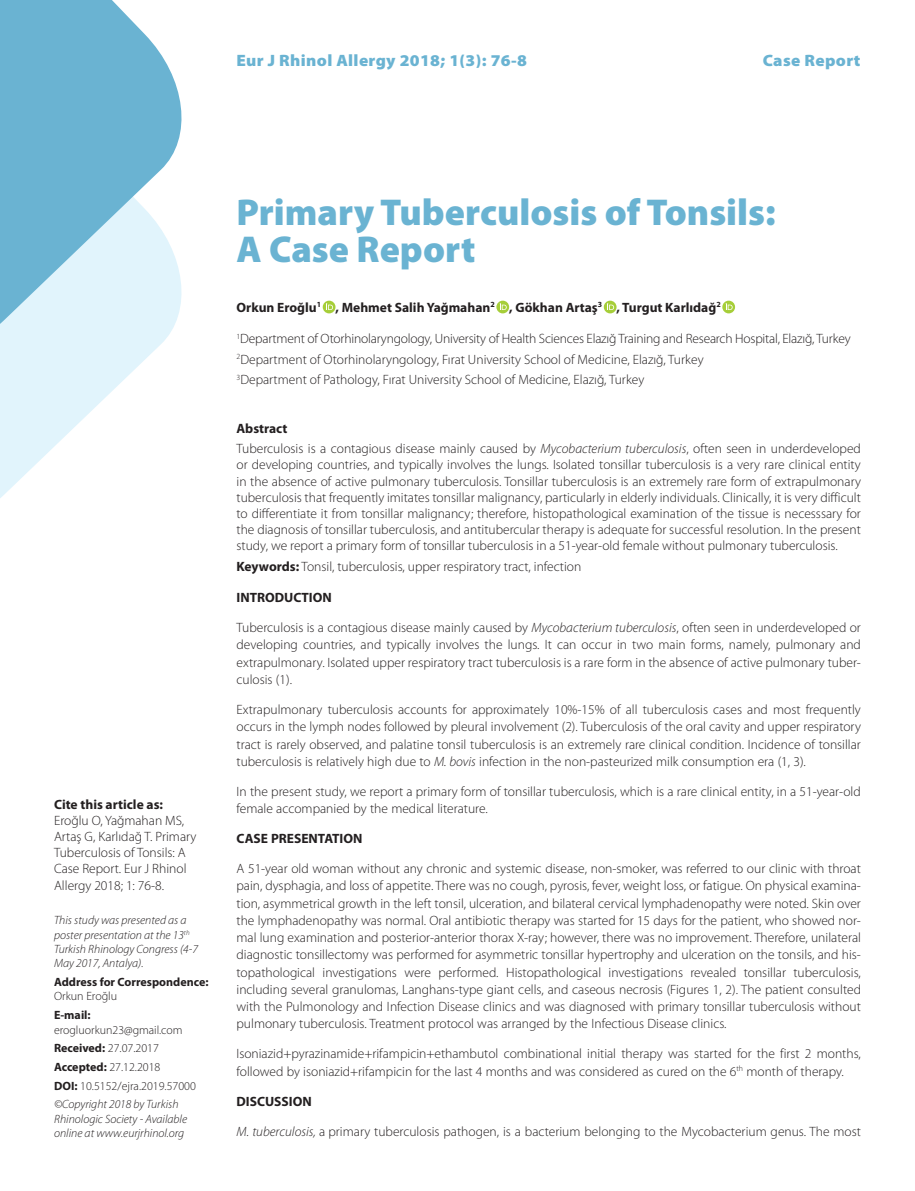
<style>
.page{position:relative;width:915px;height:1191px;background:#fff}
.page>*{position:absolute;margin:0;border:0;box-sizing:border-box;transform-origin:0 0}
.t1{font:900 37.5px "Myriad Pro";color:#6ab3d2}
.t2{font:900 16.5px "Myriad Pro";letter-spacing:.02em;color:#6ab3d2;scale:1.04 1}
.t3{font:300 13.5px/17.2px "Myriad Pro";color:#231f20;text-align:justify}
.t4{font:700 13.5px "Myriad Pro";color:#231f20}
.t5{font:italic 300 12px/14.4px "Myriad Pro";color:#231f20}
.t6{font:300 12px/14.4px "Myriad Pro";color:#231f20}
.t7{font:700 12px/14.4px "Myriad Pro";color:#231f20}
.s1{font-weight:700}
.s2{font-weight:300}
.s3{font-style:italic}
</style>
<div class="page">
<div style="left:322px;top:301px;width:13px;height:12px;background:#a6ce39;border-radius:50%"></div>
<svg style="left:326px;top:303px;width:7px;height:7px"></svg>
<div style="left:496px;top:301px;width:13px;height:12px;background:#a6ce39;border-radius:50%"></div>
<svg style="left:499px;top:303px;width:7px;height:7px"></svg>
<div style="left:603px;top:301px;width:13px;height:12px;background:#a6ce39;border-radius:50%"></div>
<svg style="left:607px;top:303px;width:7px;height:7px"></svg>
<svg style="left:722px;top:301px;width:12px;height:12px"></svg>
<svg style="left:725px;top:303px;width:7px;height:7px"></svg>
<svg style="left:0;top:352px;width:153px;height:146px;fill:#e7f6fc"></svg>
<svg style="left:0;top:0;width:182px;height:352px;background:#99cce1"></svg>
<p class="t2" style="left:236px;top:50px;width:280px">Eur J Rhinol Allergy 2018; 1(3): 76-8</p>
<p class="t2" style="left:762px;top:50px;width:95px">Case Report</p>
<p class="t3" style="left:54px;top:796px;width:144px;line-height:16.2px;text-align:left"><span class="s1">Cite this article as:<br></span>Eroğlu O, Yağmahan MS,<br>Artaş G, Karlıdağ T. Primary<br>Tuberculosis of Tonsils: A<br>Case Report. Eur J Rhinol<br>Allergy 2018; 1: 76-8.</p>
<p class="t5" style="left:54px;top:913px;width:145px">This study was presented as a poster presentation at the 13<sup>th<br></sup>Turkish Rhinology Congress (4-7<br>May 2017, Antalya).</p>
<p class="t7" style="left:54px;top:974px;width:156px">Address for Correspondence:<br><span class="s2">Orkun Eroğlu</span></p>
<p class="t6" style="left:54px;top:1007px;width:130px"><span class="s1">E-mail: </span>erogluorkun23@gmail.com</p>
<p class="t6" style="left:54px;top:1040px;width:106px"><span class="s1">Received:</span> 27.07.2017</p>
<p class="t6" style="left:54px;top:1059px;width:108px"><span class="s1">Accepted:</span> 27.12.2018</p>
<p class="t6" style="left:54px;top:1078px;width:143px"><span class="s1">DOI:</span> 10.5152/ejra.2019.57000</p>
<p class="t5" style="left:54px;top:1096px;width:135px">©Copyright 2018 by Turkish<br>Rhinologic Society - Available online at www.eurjrhinol.org</p>
<p class="t1" style="left:236px;top:187px;width:540px">Primary Tuberculosis of Tonsils:</p>
<p class="t1" style="left:236px;top:225px;width:240px">A Case Report</p>
<p class="t4" style="left:236px;top:298px;width:485px">Orkun Eroğlu<sup>1</sup> , Mehmet Salih Yağmahan<sup>2</sup> , Gökhan Artaş<sup>3</sup> , Turgut Karlıdağ<sup>2</sup></p>
<p class="t3" style="left:236px;top:330px;width:615px"><sup>1</sup>Department of Otorhinolaryngology, University of Health Sciences Elazığ Training and Research Hospital, Elazığ, Turkey</p>
<p class="t3" style="left:236px;top:350px;width:468px"><sup>2</sup>Department of Otorhinolaryngology, Fırat University School of Medicine, Elazığ, Turkey</p>
<p class="t3" style="left:236px;top:371px;width:409px"><sup>3</sup>Department of Pathology, Fırat University School of Medicine, Elazığ, Turkey</p>
<p class="t4" style="left:236px;top:419px;width:53px">Abstract</p>
<p class="t3" style="left:236px;top:440px;width:625px;line-height:16.2px">Tuberculosis is a contagious disease mainly caused by <span class="s3">Mycobacterium tuberculosis</span>, often seen in underdeveloped or developing countries, and typically involves the lungs. Isolated tonsillar tuberculosis is a very rare clinical entity in the absence of active pulmonary tuberculosis. Tonsillar tuberculosis is an extremely rare form of extrapulmonary tuberculosis that frequently imitates tonsillar malignancy, particularly in elderly individuals. Clinically, it is very difficult to differentiate it from tonsillar malignancy; therefore, histopathological examination of the tissue is necesssary for the diagnosis of tonsillar tuberculosis, and antitubercular therapy is adequate for successful resolution. In the present study, we report a primary form of tonsillar tuberculosis in a 51-year-old female without pulmonary tuberculosis.</p>
<p class="t3" style="left:236px;top:557px;width:346px"><span class="s1">Keywords:</span> Tonsil, tuberculosis, upper respiratory tract, infection</p>
<p class="t4" style="left:236px;top:589px;width:97px">INTRODUCTION</p>
<p class="t3" style="left:236px;top:619px;width:625px">Tuberculosis is a contagious disease mainly caused by <span class="s3">Mycobacterium tuberculosis</span>, often seen in underdeveloped or developing countries, and typically involves the lungs. It can occur in two main forms, namely, pulmonary and extrapulmonary. Isolated upper respiratory tract tuberculosis is a rare form in the absence of active pulmonary tuber&shy;culosis (1).</p>
<p class="t3" style="left:236px;top:700px;width:625px">Extrapulmonary tuberculosis accounts for approximately 10%-15% of all tuberculosis cases and most frequently occurs in the lymph nodes followed by pleural involvement (2). Tuberculosis of the oral cavity and upper respiratory tract is rarely observed, and palatine tonsil tuberculosis is an extremely rare clinical condition. Incidence of tonsillar tuberculosis is relatively high due to <span class="s3">M. bovis</span> infection in the non-pasteurized milk consumption era (1, 3).</p>
<p class="t3" style="left:236px;top:782px;width:625px">In the present study, we report a primary form of tonsillar tuberculosis, which is a rare clinical entity, in a 51-year-old female accompanied by the medical literature.</p>
<p class="t4" style="left:236px;top:829px;width:127px">CASE PRESENTATION</p>
<p class="t3" style="left:236px;top:860px;width:625px">A 51-year old woman without any chronic and systemic disease, non-smoker, was referred to our clinic with throat pain, dysphagia, and loss of appetite. There was no cough, pyrosis, fever, weight loss, or fatigue. On physical examina&shy;tion, asymmetrical growth in the left tonsil, ulceration, and bilateral cervical lymphadenopathy were noted. Skin over the lymphadenopathy was normal. Oral antibiotic therapy was started for 15 days for the patient, who showed nor&shy;mal lung examination and posterior-anterior thorax X-ray; however, there was no improvement. Therefore, unilateral diagnostic tonsillectomy was performed for asymmetric tonsillar hypertrophy and ulceration on the tonsils, and his&shy;topathological investigations were performed. Histopathological investigations revealed tonsillar tuberculosis, including several granulomas, Langhans-type giant cells, and caseous necrosis (Figures 1, 2). The patient consulted with the Pulmonology and Infection Disease clinics and was diagnosed with primary tonsillar tuberculosis without pulmonary tuberculosis. Treatment protocol was arranged by the Infectious Disease clinics.</p>
<p class="t3" style="left:236px;top:1045px;width:625px">Isoniazid+pyrazinamide+rifampicin+ethambutol combinational initial therapy was started for the first 2 months, followed by isoniazid+rifampicin for the last 4 months and was considered as cured on the 6<sup>th</sup> month of therapy.</p>
<p class="t4" style="left:236px;top:1092px;width:77px">DISCUSSION</p>
<p class="t3" style="left:236px;top:1122px;width:625px"><span class="s3">M. tuberculosis,</span> a primary tuberculosis pathogen, is a bacterium belonging to the Mycobacterium genus. The most</p>
</div>
